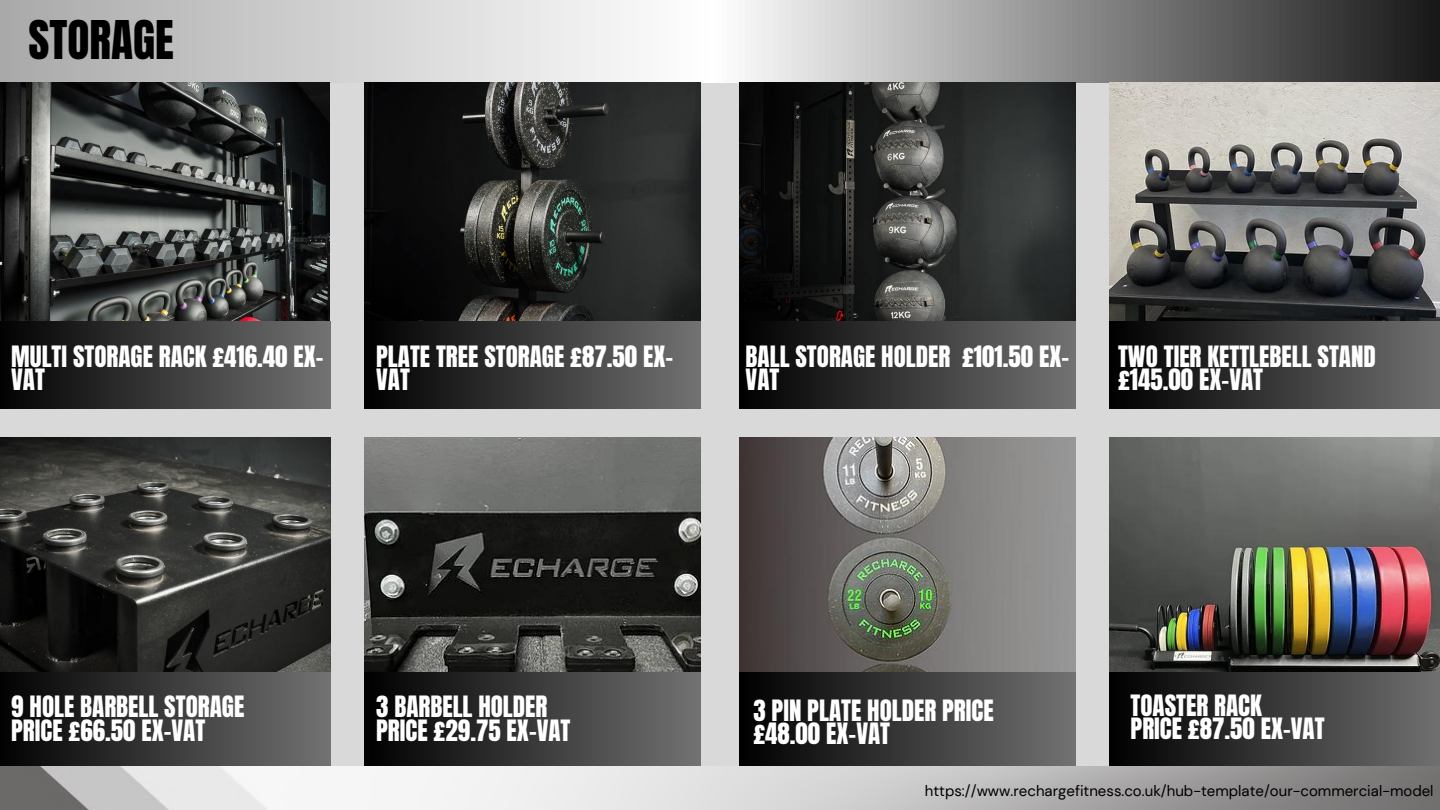
<style>
.page{position:relative;width:1440px;height:810px;background:#d9d9d9}
.page>*{position:absolute;margin:0;border:0;box-sizing:border-box;transform-origin:0 0}
.t1{font:45.4px "Anton";color:#000}
.t2{font:25px/23.2px "Anton";color:#fff}
.t3{font:15px "DM Sans";color:#000}
</style>
<div class="page">
<svg style="left:0;top:0;width:1440px;height:82px"></svg>
<img style="left:0;top:766px;width:1440px;height:44px">
<img style="left:739px;top:82px;width:337px;height:240px">
<div style="left:739px;top:322px;width:337px;height:86px;background:linear-gradient(to right,#000,#727272)"></div>
<img style="left:739px;top:438px;width:337px;height:234px">
<div style="left:739px;top:672px;width:337px;height:93px;background:linear-gradient(to right,#000,#727272)"></div>
<img style="left:1110px;top:82px;width:330px;height:240px">
<div style="left:1110px;top:322px;width:330px;height:86px;background:linear-gradient(to right,#000,#707070)"></div>
<img style="left:1110px;top:438px;width:330px;height:234px">
<div style="left:1110px;top:672px;width:330px;height:93px;background:linear-gradient(to right,#000,#707070)"></div>
<img style="left:0;top:82px;width:330px;height:240px">
<div style="left:0;top:322px;width:330px;height:86px;background:linear-gradient(to right,#020202,#727272)"></div>
<img style="left:0;top:438px;width:330px;height:234px">
<div style="left:0;top:672px;width:330px;height:93px;background:linear-gradient(to right,#020202,#727272)"></div>
<img style="left:364px;top:82px;width:336px;height:240px">
<div style="left:364px;top:322px;width:336px;height:86px;background:linear-gradient(to right,#000,#717171)"></div>
<img style="left:364px;top:438px;width:337px;height:234px">
<div style="left:364px;top:672px;width:337px;height:93px;background:linear-gradient(to right,#000,#727272)"></div>
<h1 class="t1" style="left:29px;top:7px;width:147px">STORAGE</h1>
<p class="t2" style="left:11px;top:345px;width:314px">MULTI STORAGE RACK £416.40 EX-<br>VAT</p>
<p class="t2" style="left:376px;top:345px;width:299px">PLATE TREE STORAGE £87.50 EX-<br>VAT</p>
<p class="t2" style="left:746px;top:345px;width:325px">BALL STORAGE HOLDER £101.50 EX-<br>VAT</p>
<p class="t2" style="left:1118px;top:345px;width:259px">TWO TIER KETTLEBELL STAND £145.00 EX-VAT</p>
<p class="t2" style="left:11px;top:696px;width:235px">9 HOLE BARBELL STORAGE<br>PRICE £66.50 EX-VAT</p>
<p class="t2" style="left:376px;top:696px;width:196px">3 BARBELL HOLDER<br>PRICE £29.75 EX-VAT</p>
<p class="t2" style="left:753px;top:699px;width:242px">3 PIN PLATE HOLDER PRICE £48.00 EX-VAT</p>
<p class="t2" style="left:1131px;top:694px;width:196px">TOASTER RACK<br>PRICE £87.50 EX-VAT</p>
<p class="t3" style="left:925px;top:781px;width:510px">https://www.rechargefitness.co.uk/hub-template/our-commercial-model</p>
</div>
